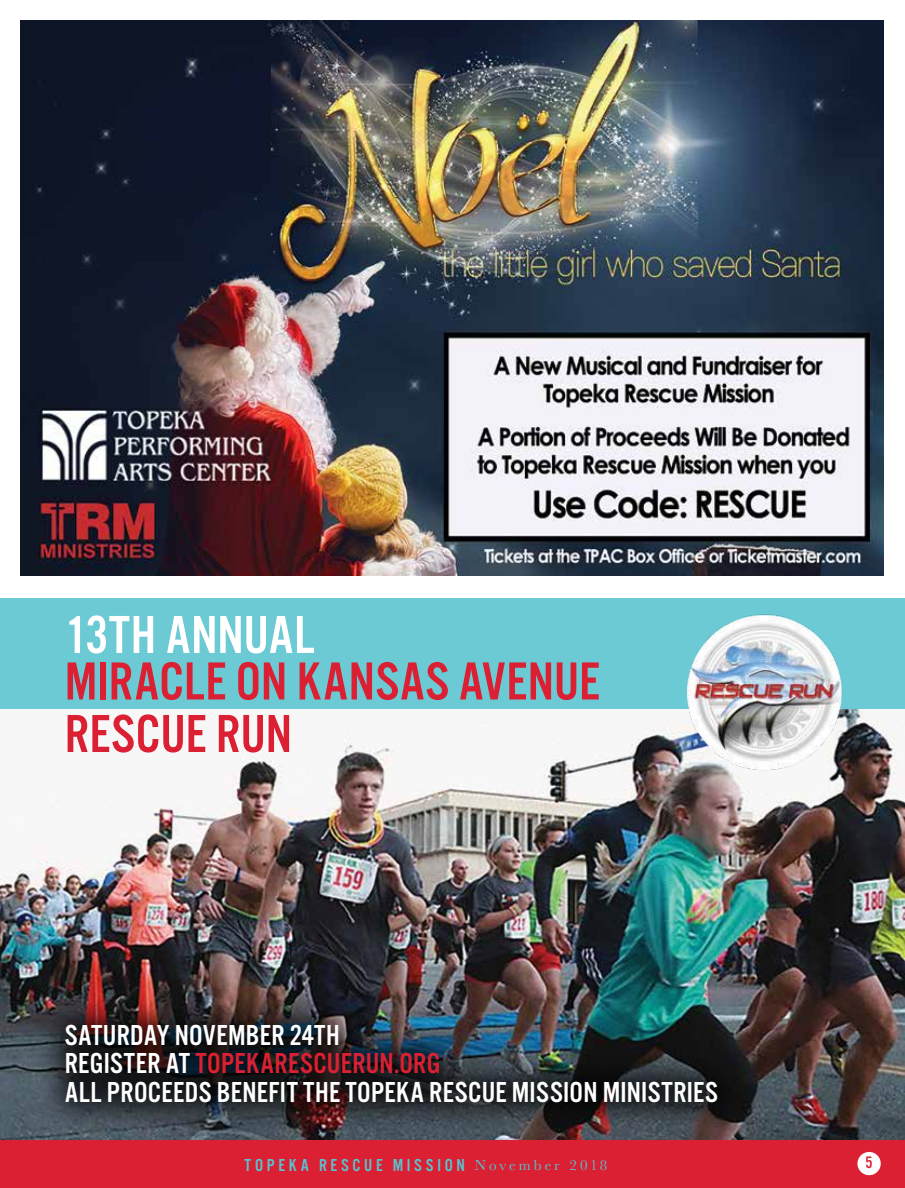
<style>
.page{position:relative;width:905px;height:1188px;background:#fff}
.page>*{position:absolute;margin:0;border:0;box-sizing:border-box;transform-origin:0 0}
.t1{font:55.5px/52.5px "Alternate Got No 3 D";letter-spacing:.005em;color:#da2032}
.t2{font:55.5px "Alternate Got No 3 D";letter-spacing:.005em;color:#fff}
.t3{font:30px/28.5px "Alternate Got No 3 D";letter-spacing:.015em;color:#fff}
.t4{font:18px "Alternate Got No 3 D";letter-spacing:.21em;color:#56c5d0}
.t5{font:17.25px "Alternate Got No 3 D";color:#da2032}
.s1{color:#da2032}
.s2{font-family:"Baskerville";font-size:15px}
</style>
<div class="page">
<img style="left:0;top:708px;width:904px;height:432px">
<div style="left:0;top:598px;width:904px;height:110px;background:#6bcad4"></div>
<img style="left:904px;top:598px;width:1px;height:541px">
<hr style="left:904px;top:1139px;width:1px;height:49px;background:#da2032">
<div style="left:0;top:1140px;width:904px;height:48px;background:#da2032"></div>
<div style="left:857px;top:1152px;width:23px;height:23px;background:#fff;border-radius:50%"></div>
<div style="left:37px;top:995px;width:709px;height:136px;background:#000;opacity:.77"></div>
<img style="left:20px;top:20px;width:863px;height:556px">
<img style="left:673px;top:614px;width:181px;height:173px">
<h1 class="t2" style="left:65px;top:606px;width:251px">13TH ANNUAL</h1>
<h1 class="t1" style="left:65px;top:655px;width:536px">MIRACLE ON KANSAS AVENUE<br>RESCUE RUN</h1>
<p class="t3" style="left:65px;top:1020px;width:654px">SATURDAY NOVEMBER 24TH<br>REGISTER AT <span class="s1">TOPEKARESCUERUN.ORG<br></span>ALL PROCEEDS BENEFIT THE TOPEKA RESCUE MISSION MINISTRIES</p>
<p class="t4" style="left:244px;top:1156px;width:364px">TOPEKA RESCUE MISSION <span class="s2">November 2018</span></p>
<p class="t5" style="left:865px;top:1154px;width:9px">5</p>
</div>
